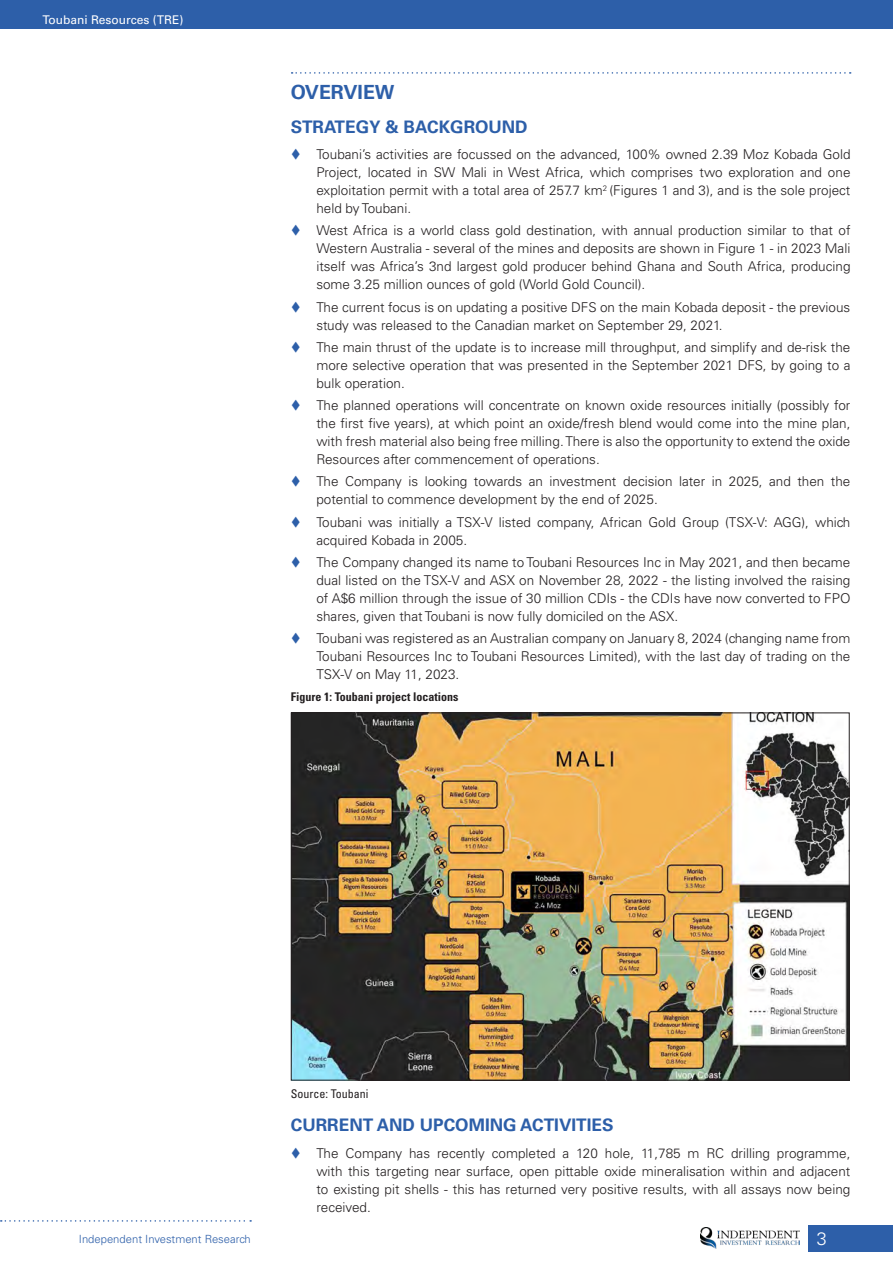
<style>
.page{position:relative;width:893px;height:1263px;background:#fff}
.page>*{position:absolute;margin:0;border:0;box-sizing:border-box;transform-origin:0 0}
.t1{font:700 19.5px "Univers LT Std";color:#2d5fa9}
.t2{font:300 18px "Univers LT Std";color:#fff}
.t3{font:700 17.25px "Univers LT Std";color:#2d5fa9}
.t4{font:300 13.5px/18px "Univers LT Std";color:#231f20;text-align:justify}
.t5{font:700 condensed 12px "Univers LT Std";color:#231f20}
.t6{font:12px "Univers LT Std";color:#fff}
.t7{font:condensed 12px "Univers LT Std";color:#231f20}
.t8{font:300 11.25px "Univers LT Std";color:#2d5fa9}
</style>
<div class="page">
<div style="left:808px;top:1225px;width:85px;height:26px;background:#2d5fa9"></div>
<div style="left:0;top:0;width:893px;height:28px;background:#2d5fa9"></div>
<img style="left:700px;top:1227px;width:99px;height:21px">
<svg style="left:1px;top:1220px;width:250px;height:2px"></svg>
<svg style="left:292px;top:72px;width:559px;height:2px"></svg>
<img style="left:293px;top:714px;width:555px;height:364px">
<svg style="left:292px;top:1069px;width:8px;height:10px"></svg>
<p class="t6" style="left:43px;top:13px;width:143px">Toubani Resources (TRE)</p>
<h1 class="t1" style="left:291px;top:81px;width:105px">OVERVIEW</h1>
<p class="t3" style="left:291px;top:116px;width:238px">STRATEGY &amp; BACKGROUND</p>
<p class="t4" style="left:316px;top:145px;width:536px">Toubani’s activities are focussed on the advanced, 100% owned 2.39 Moz Kobada Gold Project, located in SW Mali in West Africa, which comprises two exploration and one exploitation permit with a total area of 257.7 km<sup>2</sup> (Figures 1 and 3), and is the sole project held by Toubani.</p>
<p class="t4" style="left:316px;top:222px;width:536px">West Africa is a world class gold destination, with annual production similar to that of Western Australia - several of the mines and deposits are shown in Figure 1 - in 2023 Mali itself was Africa’s 3nd largest gold producer behind Ghana and South Africa, producing some 3.25 million ounces of gold (World Gold Council).</p>
<p class="t4" style="left:316px;top:298px;width:535px">The current focus is on updating a positive DFS on the main Kobada deposit - the previous study was released to the Canadian market on September 29, 2021.</p>
<p class="t4" style="left:316px;top:338px;width:536px">The main thrust of the update is to increase mill throughput, and simplify and de-risk the more selective operation that was presented in the September 2021 DFS, by going to a bulk operation.</p>
<p class="t4" style="left:316px;top:396px;width:536px">The planned operations will concentrate on known oxide resources initially (possibly for the first five years), at which point an oxide/fresh blend would come into the mine plan, with fresh material also being free milling. There is also the opportunity to extend the oxide Resources after commencement of operations.</p>
<p class="t4" style="left:316px;top:473px;width:536px">The Company is looking towards an investment decision later in 2025, and then the potential to commence development by the end of 2025.</p>
<p class="t4" style="left:316px;top:513px;width:536px">Toubani was initially a TSX-V listed company, African Gold Group (TSX-V: AGG), which acquired Kobada in 2005.</p>
<p class="t4" style="left:316px;top:553px;width:536px">The Company changed its name to Toubani Resources Inc in May 2021, and then became dual listed on the TSX-V and ASX on November 28, 2022 - the listing involved the raising of A$6 million through the issue of 30 million CDIs - the CDIs have now converted to FPO shares, given that Toubani is now fully domiciled on the ASX.</p>
<p class="t4" style="left:316px;top:629px;width:536px">Toubani was registered as an Australian company on January 8, 2024 (changing name from Toubani Resources Inc to Toubani Resources Limited), with the last day of trading on the TSX-V on May 11, 2023.</p>
<p class="t5" style="left:291px;top:690px;width:169px">Figure 1: Toubani project locations</p>
<p class="t8" style="left:79px;top:1232px;width:173px">Independent Investment Research</p>
<p class="t7" style="left:291px;top:1086px;width:79px">Source: Toubani</p>
<p class="t3" style="left:291px;top:1115px;width:324px">CURRENT AND UPCOMING ACTIVITIES</p>
<p class="t4" style="left:316px;top:1144px;width:536px">The Company has recently completed a 120 hole, 11,785 m RC drilling programme, with this targeting near surface, open pittable oxide mineralisation within and adjacent to existing pit shells - this has returned very positive results, with all assays now being received.</p>
<h2 class="t2" style="left:817px;top:1227px;width:12px">3</h2>
</div>
